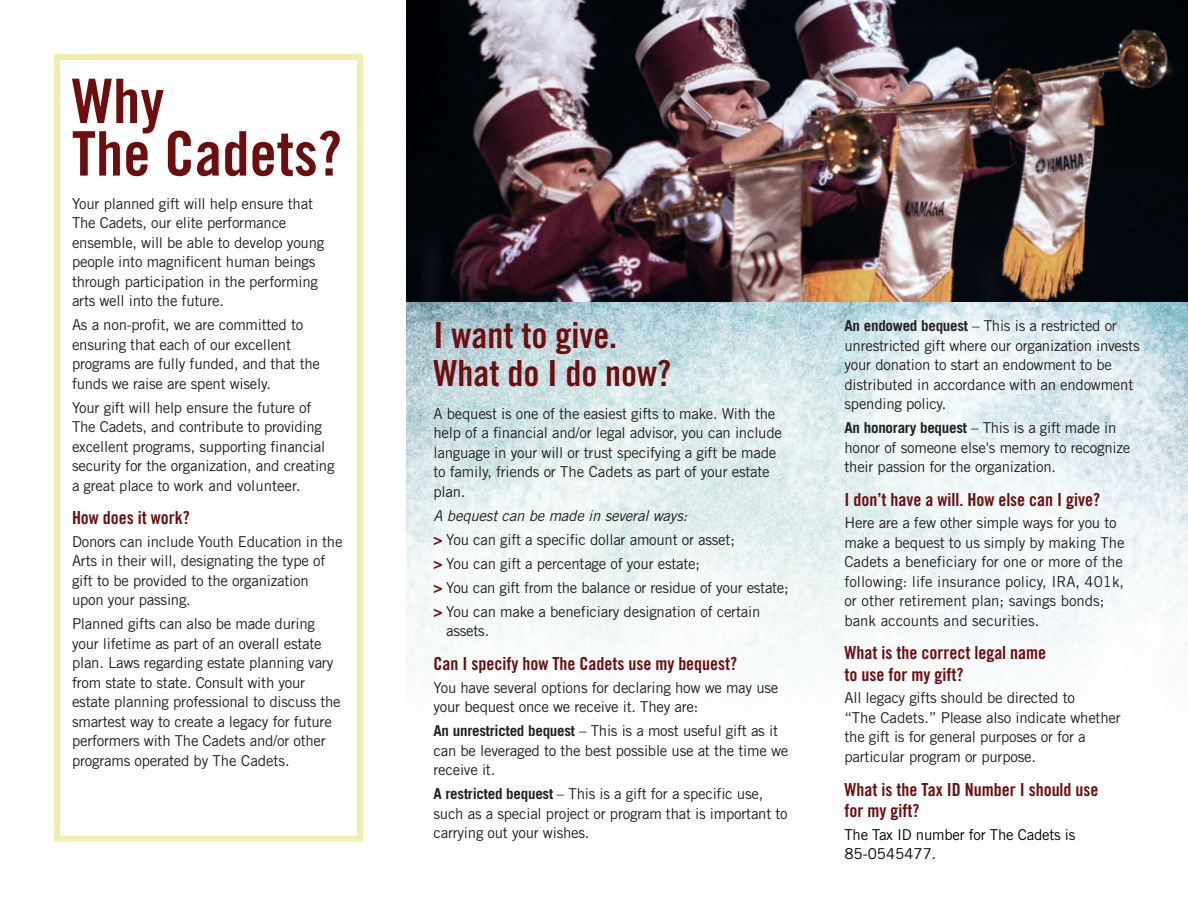
<style>
.page{position:relative;width:1188px;height:918px;background:#fff}
.page>*{position:absolute;margin:0;border:0;box-sizing:border-box;transform-origin:0 0}
.t1{font:61.5px/52.5px "Trade Gothic Bold Cond Twenty";color:#6e0d0e}
.t2{font:36px/37.5px "Trade Gothic Bold Cond Twenty";color:#6e0d0e}
.t3{font:18px/21.6px "Trade Gothic Bold Cond Twenty";color:#6e0d0e}
.t4{font:15px/19.5px "Trade Gothic";letter-spacing:-.015em;color:#231f20}
.t5{font:15px/19.5px "Trade Gothic";letter-spacing:-.015em;color:#000}
.s1{font-style:italic}
.s2{font-weight:700;color:#6e0d0e}
.s3{font-weight:700}
.s4{font-family:"Helvetica"}
</style>
<div class="page">
<img style="left:406px;top:302px;width:782px;height:378px">
<div style="left:54px;top:54px;width:309px;height:788px;border:6px solid #f3ecaf"></div>
<img style="left:406px;top:0;width:782px;height:302px">
<h1 class="t1" style="left:72px;top:80px;width:271px">Why<br>The Cadets?</h1>
<p class="t4" style="left:72px;top:195px;width:254px">Your planned gift will help ensure that The Cadets, our elite performance ensemble, will be able to develop young people into magnificent human beings through participation in the performing arts well into the future.</p>
<p class="t4" style="left:72px;top:316px;width:250px">As a non-profit, we are committed to ensuring that each of our excellent programs are fully funded, and that the funds we raise are spent wisely.</p>
<p class="t4" style="left:72px;top:399px;width:264px">Your gift will help ensure the future of The Cadets, and contribute to providing excellent programs, supporting financial security for the organization, and creating a great place to work and volunteer.</p>
<p class="t3" style="left:72px;top:508px;width:119px">How does it work?</p>
<p class="t4" style="left:72px;top:533px;width:272px">Donors can include Youth Education in the Arts in their will, designating the type of gift to be provided to the organization upon your passing.</p>
<p class="t4" style="left:72px;top:615px;width:270px">Planned gifts can also be made during your lifetime as part of an overall estate plan. Laws regarding estate planning vary from state to state. Consult with your estate planning professional to discuss the smartest way to create a legacy for future performers with The Cadets and/or other programs operated by The Cadets.</p>
<h2 class="t2" style="left:434px;top:320px;width:239px">I want to give.<br>What do I do now?</h2>
<p class="t4" style="left:434px;top:405px;width:350px">A bequest is one of the easiest gifts to make. With the help of a financial and/or legal advisor, you can include language in your will or trust specifying a gift be made to family, friends or The Cadets as part of your estate plan.</p>
<p class="t4" style="left:434px;top:505px;width:357px;line-height:24px"><span class="s1">A bequest can be made in several ways:<br></span><span class="s2">&gt;</span> You can gift a specific dollar amount or asset;<br><span class="s2">&gt;</span> You can gift a percentage of your estate;<br><span class="s2">&gt;</span> You can gift from the balance or residue of your estate; <span class="s2">&gt;</span> You can make a beneficiary designation of certain</p>
<p class="t4" style="left:446px;top:623px;width:45px">assets.</p>
<p class="t3" style="left:434px;top:654px;width:305px">Can I specify how The Cadets use my bequest?</p>
<p class="t4" style="left:434px;top:679px;width:346px">You have several options for declaring how we may use your bequest once we receive it. They are:</p>
<p class="t4" style="left:434px;top:722px;width:356px"><span class="s3">An unrestricted bequest</span> – This is a most useful gift as it can be leveraged to the best possible use at the time we receive it.</p>
<p class="t4" style="left:434px;top:785px;width:356px"><span class="s3">A restricted bequest</span> – This is a gift for a specific use, such as a special project or program that is important to carrying out your wishes.</p>
<p class="t4" style="left:844px;top:317px;width:297px"><span class="s3">An endowed bequest</span> – This is a restricted or unrestricted gift where our organization invests your donation to start an endowment to be distributed in accordance with an endowment spending policy.</p>
<p class="t4" style="left:844px;top:419px;width:287px"><span class="s3">An honorary bequest</span> – This is a gift made in honor of someone else's memory to recognize their passion for the organization.</p>
<p class="t3" style="left:845px;top:490px;width:257px">I don’t have a will. How else can I give?</p>
<p class="t4" style="left:845px;top:514px;width:282px">Here are a few other simple ways for you to make a bequest to us simply by making The Cadets a beneficiary for one or more of the following: life insurance policy, IRA, 401k, or other retirement plan; savings bonds; bank accounts and securities.</p>
<p class="t3" style="left:845px;top:644px;width:203px">What is the correct legal name to use for my gift?</p>
<p class="t4" style="left:845px;top:690px;width:278px">All legacy gifts should be directed to<br>“The Cadets.” Please also indicate whether the gift is for general purposes or for a particular program or purpose.</p>
<p class="t3" style="left:845px;top:780px;width:256px">What is the Tax ID Number I should use for my gift?</p>
<p class="t5" style="left:844px;top:824px;width:232px">The Tax ID number for The Cadets is<br>85-0545477<span class="s4">.</span></p>
</div>
